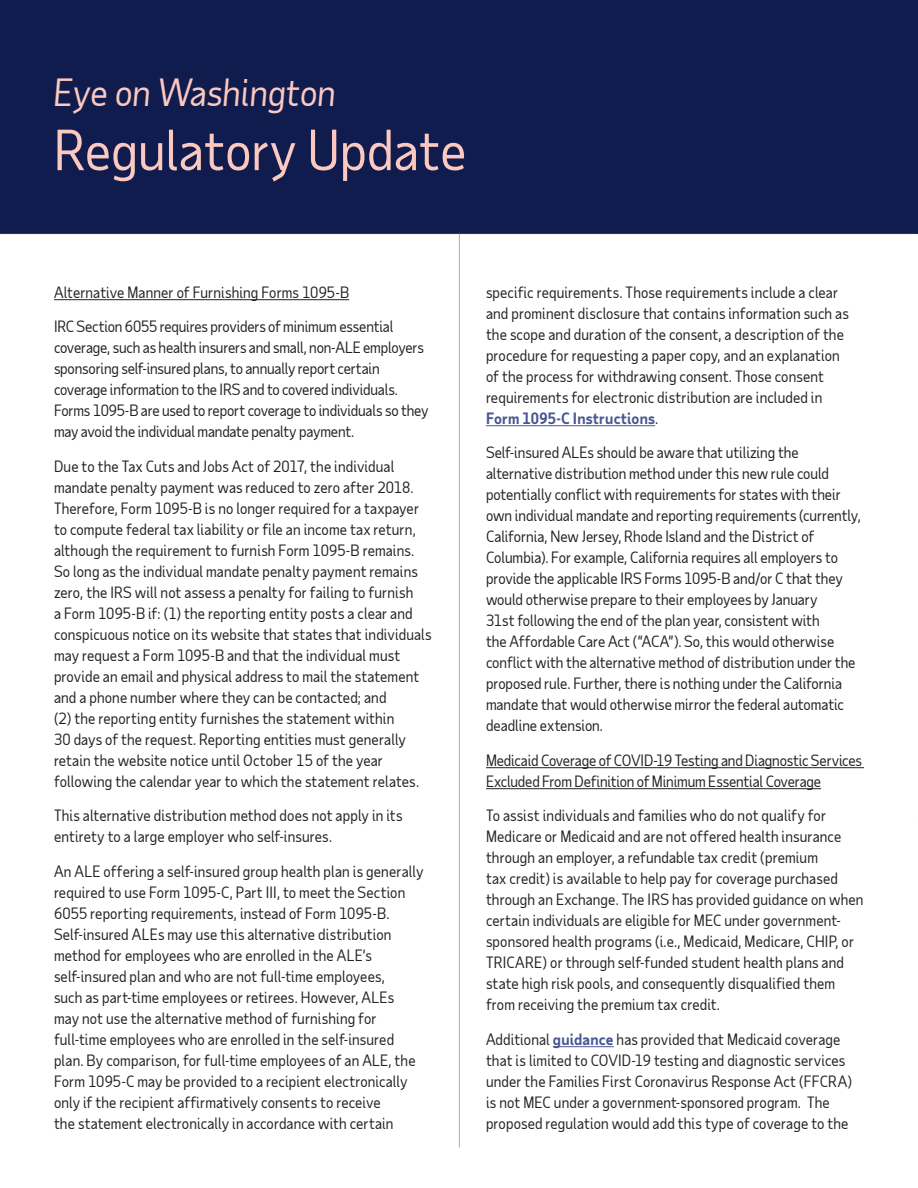
<style>
.page{position:relative;width:918px;height:1188px;background:#fff}
.page>*{position:absolute;margin:0;border:0;box-sizing:border-box;transform-origin:0 0}
.t1{font:54px "Taub Sans";color:#fbc9bf}
.t2{font:italic 36px "Taub Sans";color:#fbc9bf}
.t3{font:15px/21px "Taub Sans";letter-spacing:.005em;color:#222}
.s1{font-weight:700;color:#465792}
</style>
<div class="page">
<div style="left:0;top:0;width:918px;height:233px;background:#111c4e"></div>
<hr style="left:54px;top:299px;width:295px;height:1px;background:#222">
<hr style="left:486px;top:425px;width:169px;height:1px;background:#465792">
<hr style="left:486px;top:767px;width:378px;height:1px;background:#222">
<hr style="left:486px;top:788px;width:335px;height:1px;background:#222">
<hr style="left:553px;top:1046px;width:61px;height:1px;background:#465792">
<hr style="left:0;top:233px;width:918px;height:1px;background:#d0271d">
<hr style="left:459px;top:232px;width:1px;height:916px;background:#d0271d">
<hr style="left:917px;top:952px;width:1px;height:145px;background:#ddddde">
<h2 class="t2" style="left:54px;top:69px;width:284px">Eye on Washington</h2>
<h1 class="t1" style="left:54px;top:116px;width:414px">Regulatory Update</h1>
<p class="t3" style="left:54px;top:281px;width:297px">Alternative Manner of Furnishing Forms 1095-B</p>
<p class="t3" style="left:54px;top:316px;width:376px">IRC Section 6055 requires providers of minimum essential coverage, such as health insurers and small, non-ALE employers sponsoring self-insured plans, to annually report certain coverage information to the IRS and to covered individuals.<br>Forms 1095-B are used to report coverage to individuals so they may avoid the individual mandate penalty payment.</p>
<p class="t3" style="left:54px;top:455px;width:379px">Due to the Tax Cuts and Jobs Act of 2017, the individual mandate penalty payment was reduced to zero after 2018.<br>Therefore, Form 1095-B is no longer required for a taxpayer to compute federal tax liability or file an income tax return, although the requirement to furnish Form 1095-B remains.<br>So long as the individual mandate penalty payment remains zero, the IRS will not assess a penalty for failing to furnish<br>a Form 1095-B if: (1) the reporting entity posts a clear and conspicuous notice on its website that states that individuals may request a Form 1095-B and that the individual must provide an email and physical address to mail the statement and a phone number where they can be contacted; and<br>(2) the reporting entity furnishes the statement within<br>30 days of the request. Reporting entities must generally retain the website notice until October 15 of the year following the calendar year to which the statement relates.</p>
<p class="t3" style="left:54px;top:805px;width:350px">This alternative distribution method does not apply in its entirety to a large employer who self-insures.</p>
<p class="t3" style="left:54px;top:860px;width:371px">An ALE offering a self-insured group health plan is generally required to use Form 1095-C, Part III, to meet the Section 6055 reporting requirements, instead of Form 1095-B.<br>Self-insured ALEs may use this alternative distribution method for employees who are enrolled in the ALE’s self-insured plan and who are not full-time employees,<br>such as part-time employees or retirees. However, ALEs<br>may not use the alternative method of furnishing for full-time employees who are enrolled in the self-insured plan. By comparison, for full-time employees of an ALE, the Form 1095-C may be provided to a recipient electronically only if the recipient affirmatively consents to receive<br>the statement electronically in accordance with certain</p>
<p class="t3" style="left:486px;top:281px;width:364px">specific requirements. Those requirements include a clear and prominent disclosure that contains information such as the scope and duration of the consent, a description of the procedure for requesting a paper copy, and an explanation of the process for withdrawing consent. Those consent requirements for electronic distribution are included in <span class="s1">Form 1095-C Instructions</span>.</p>
<p class="t3" style="left:486px;top:442px;width:376px">Self-insured ALEs should be aware that utilizing the alternative distribution method under this new rule could potentially conflict with requirements for states with their own individual mandate and reporting requirements (currently, California, New Jersey, Rhode Island and the District of Columbia). For example, California requires all employers to provide the applicable IRS Forms 1095-B and/or C that they would otherwise prepare to their employees by January<br>31st following the end of the plan year, consistent with<br>the Affordable Care Act (“ACA”). So, this would otherwise conflict with the alternative method of distribution under the proposed rule. Further, there is nothing under the California mandate that would otherwise mirror the federal automatic deadline extension.</p>
<p class="t3" style="left:486px;top:749px;width:378px">Medicaid Coverage of COVID-19 Testing and Diagnostic Services<br>Excluded From Definition of Minimum Essential Coverage</p>
<p class="t3" style="left:486px;top:805px;width:379px">To assist individuals and families who do not qualify for Medicare or Medicaid and are not offered health insurance through an employer, a refundable tax credit (premium<br>tax credit) is available to help pay for coverage purchased through an Exchange. The IRS has provided guidance on when certain individuals are eligible for MEC under government&shy;sponsored health programs (i.e., Medicaid, Medicare, CHIP, or TRICARE) or through self-funded student health plans and state high risk pools, and consequently disqualified them from receiving the premium tax credit.</p>
<p class="t3" style="left:486px;top:1028px;width:368px">Additional <span class="s1">guidance</span> has provided that Medicaid coverage that is limited to COVID-19 testing and diagnostic services under the Families First Coronavirus Response Act (FFCRA) is not MEC under a government-sponsored program. The proposed regulation would add this type of coverage to the</p>
</div>
